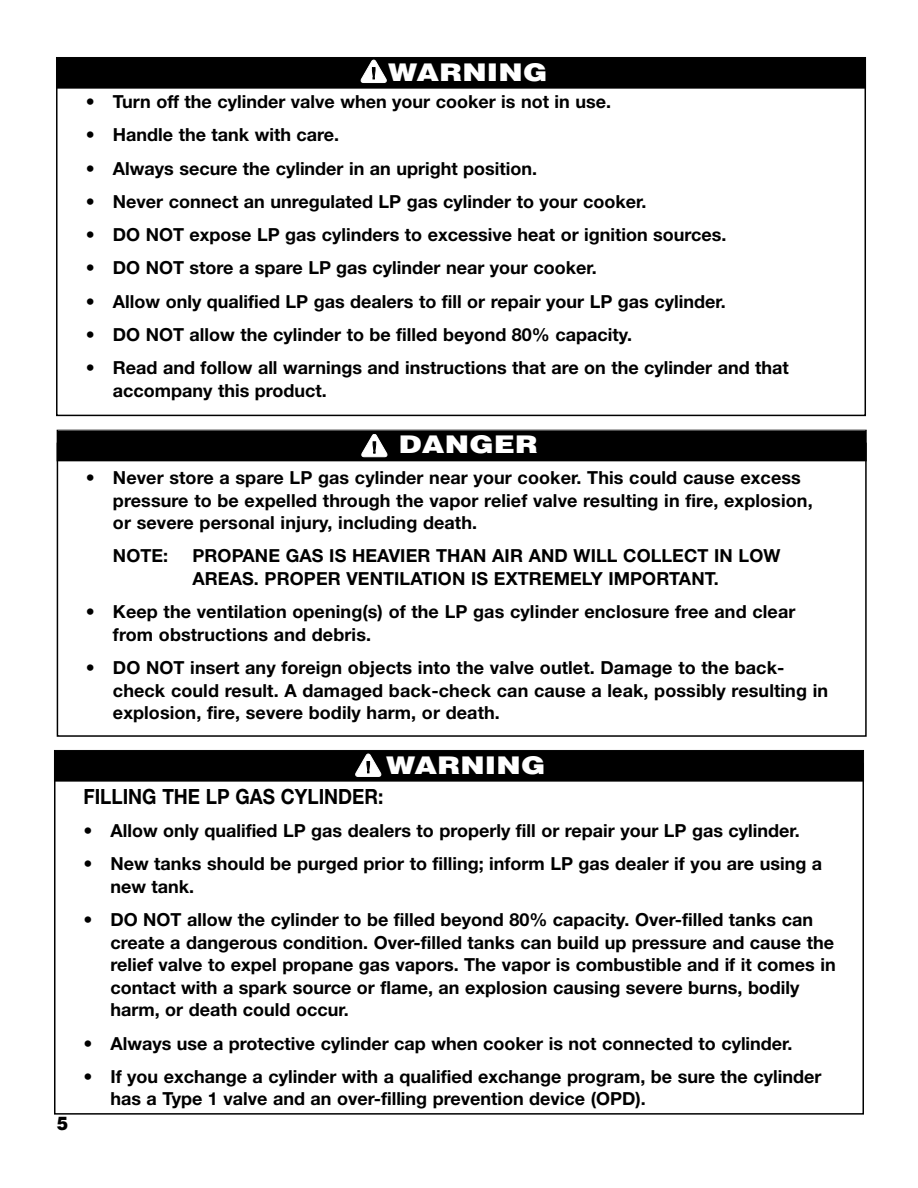
<style>
.page{position:relative;width:918px;height:1188px;background:#fff}
.page>*{position:absolute;margin:0;border:0;box-sizing:border-box;transform-origin:0 0}
.t1{font:900 24.3px "Helvetica";letter-spacing:.005em;color:#fff;scale:1.2 1}
.t2{font:700 21px "Helvetica Neue";color:#000;scale:.9 1}
.t3{font:900 18.75px "Helvetica";color:#000;scale:.9 1}
.t4{font:700 18px/22.5px "Helvetica Neue";color:#000}
</style>
<div class="page">
<svg style="left:56px;top:69px;width:811px;height:668px"></svg>
<div style="left:57px;top:58px;width:808px;height:30px;background:#000"></div>
<div style="left:56px;top:57px;width:810px;height:32px;border:1px solid #000"></div>
<svg style="left:361px;top:60px;width:26px;height:23px"></svg>
<div style="left:58px;top:431px;width:808px;height:29px;background:#000"></div>
<div style="left:57px;top:430px;width:810px;height:31px;border:1px solid #000"></div>
<svg style="left:362px;top:434px;width:26px;height:23px"></svg>
<div style="left:55px;top:751px;width:808px;height:30px;background:#000"></div>
<div style="left:54px;top:750px;width:810px;height:32px;border:1px solid #000"></div>
<svg style="left:355px;top:753px;width:27px;height:24px"></svg>
<p class="t3" style="left:57px;top:1116px;width:14px">5</p>
<h1 class="t1" style="left:388px;top:63px;width:134px">WARNING</h1>
<p class="t4" style="left:86px;top:92px;width:527px">• Turn off the cylinder valve when your cooker is not in use.</p>
<p class="t4" style="left:86px;top:125px;width:255px">• Handle the tank with care.</p>
<p class="t4" style="left:86px;top:159px;width:453px">• Always secure the cylinder in an upright position.</p>
<p class="t4" style="left:86px;top:192px;width:562px">• Never connect an unregulated LP gas cylinder to your cooker.</p>
<p class="t4" style="left:86px;top:225px;width:642px">• DO NOT expose LP gas cylinders to excessive heat or ignition sources.</p>
<p class="t4" style="left:86px;top:258px;width:512px">• DO NOT store a spare LP gas cylinder near your cooker.</p>
<p class="t4" style="left:86px;top:292px;width:641px">• Allow only qualified LP gas dealers to fill or repair your LP gas cylinder.</p>
<p class="t4" style="left:86px;top:325px;width:548px">• DO NOT allow the cylinder to be filled beyond 80% capacity.</p>
<p class="t4" style="left:113px;top:358px;width:677px;text-indent:-27px">• Read and follow all warnings and instructions that are on the cylinder and that accompany this product.</p>
<h1 class="t1" style="left:399px;top:436px;width:117px">DANGER</h1>
<p class="t4" style="left:113px;top:468px;width:701px;text-indent:-27px">• Never store a spare LP gas cylinder near your cooker. This could cause excess pressure to be expelled through the vapor relief valve resulting in fire, explosion, or severe personal injury, including death.</p>
<p class="t4" style="left:113px;top:546px;width:57px">NOTE:</p>
<p class="t4" style="left:192px;top:546px;width:590px">PROPANE GAS IS HEAVIER THAN AIR AND WILL COLLECT IN LOW<br>AREAS. PROPER VENTILATION IS EXTREMELY IMPORTANT.</p>
<p class="t4" style="left:113px;top:602px;width:684px;text-indent:-27px">• Keep the ventilation opening(s) of the LP gas cylinder enclosure free and clear from obstructions and debris.</p>
<p class="t4" style="left:113px;top:658px;width:717px;text-indent:-27px">• DO NOT insert any foreign objects into the valve outlet. Damage to the back&shy;check could result. A damaged back-check can cause a leak, possibly resulting in explosion, fire, severe bodily harm, or death.</p>
<h1 class="t1" style="left:386px;top:756px;width:134px">WARNING</h1>
<p class="t2" style="left:83px;top:789px;width:335px">FILLING THE LP GAS CYLINDER:</p>
<p class="t4" style="left:83px;top:821px;width:718px">• Allow only qualified LP gas dealers to properly fill or repair your LP gas cylinder.</p>
<p class="t4" style="left:110px;top:854px;width:713px;text-indent:-27px">• New tanks should be purged prior to filling; inform LP gas dealer if you are using a new tank.</p>
<p class="t4" style="left:110px;top:910px;width:727px;text-indent:-27px">• DO NOT allow the cylinder to be filled beyond 80% capacity. Over-filled tanks can create a dangerous condition. Over-filled tanks can build up pressure and cause the relief valve to expel propane gas vapors. The vapor is combustible and if it comes in contact with a spark source or flame, an explosion causing severe burns, bodily harm, or death could occur.</p>
<p class="t4" style="left:83px;top:1033px;width:711px">• Always use a protective cylinder cap when cooker is not connected to cylinder.</p>
<p class="t4" style="left:110px;top:1067px;width:712px;text-indent:-27px">• If you exchange a cylinder with a qualified exchange program, be sure the cylinder has a Type 1 valve and an over-filling prevention device (OPD).</p>
</div>
